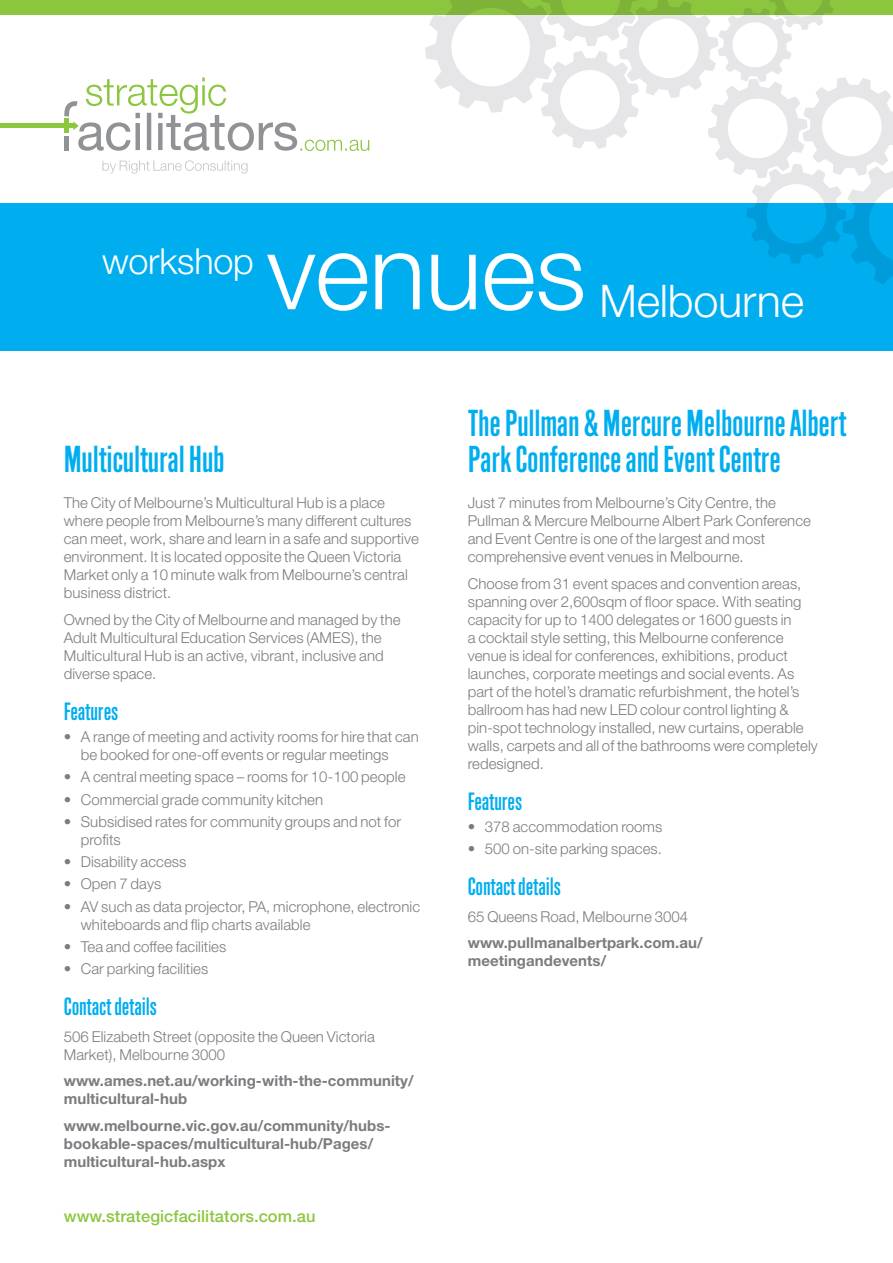
<style>
.page{position:relative;width:893px;height:1263px;background:#fff}
.page>*{position:absolute;margin:0;border:0;box-sizing:border-box;transform-origin:0 0}
.Heading_1{font:300 105.45px "Helvetica Neue LT Std";letter-spacing:-.005em;color:#fff}
.Heading_1-2{font:300 45px "Helvetica Neue LT Std";letter-spacing:-.005em;color:#fff}
.Heading_2_BLUE{font:36px/36px "Cg Alpin Gth No 1";letter-spacing:-.005em;color:#00aeef}
.Heading_1-3{font:300 36px "Helvetica Neue LT Std";letter-spacing:-.005em;color:#fff}
.Heading_4_BLUE{font:24px "Cg Alpin Gth No 1";letter-spacing:-.005em;color:#00aeef}
.Body_text{font:500 16.5px "Helvetica Neue LT Std";letter-spacing:.005em;color:#8cc63f}
.Body_text-2{font:300 15px/18px "Helvetica Neue LT Std";letter-spacing:.005em;color:#7a7c7f}
.Body_text-3{font:700 15px/18px "Helvetica Neue LT Std";letter-spacing:.005em;color:#7a7c7f}
</style>
<div class="page">
<svg style="left:425px;top:15px;width:468px;height:188px"></svg>
<div style="left:0;top:123px;width:75px;height:5px;background:#8cc63f"></div>
<svg style="left:64px;top:77px;width:305px;height:74px"></svg>
<svg style="left:102px;top:160px;width:146px;height:14px"></svg>
<div style="left:0;top:203px;width:893px;height:148px;background:#00aeef"></div>
<svg style="left:0;top:0;width:893px;height:15px;background:#89c23d"></svg>
<p class="Heading_1-3" style="left:102px;top:240px;width:153px">workshop</p>
<p class="Heading_1" style="left:267px;top:207px;width:321px">venues</p>
<p class="Heading_1-2" style="left:600px;top:273px;width:206px">Melbourne</p>
<p class="Heading_2_BLUE" style="left:64px;top:441px;width:162px">Multicultural Hub</p>
<p class="Heading_2_BLUE" style="left:468px;top:405px;width:380px">The Pullman &amp; Mercure Melbourne Albert<br>Park Conference and Event Centre</p>
<p class="Body_text-2" style="left:64px;top:494px;width:356px">The City of Melbourne’s Multicultural Hub is a place where people from Melbourne’s many different cultures can meet, work, share and learn in a safe and supportive environment. It is located opposite the Queen Victoria Market only a 10 minute walk from Melbourne’s central business district.</p>
<p class="Body_text-2" style="left:64px;top:610px;width:338px">Owned by the City of Melbourne and managed by the Adult Multicultural Education Services (AMES), the Multicultural Hub is an active, vibrant, inclusive and diverse space.</p>
<p class="Heading_4_BLUE" style="left:64px;top:697px;width:56px">Features</p>
<p class="Body_text-2" style="left:81px;top:727px;width:339px;text-indent:-17px">• A range of meeting and activity rooms for hire that can be booked for one-off events or regular meetings</p>
<p class="Body_text-2" style="left:64px;top:768px;width:343px">• A central meeting space – rooms for 10-100 people</p>
<p class="Body_text-2" style="left:64px;top:790px;width:261px">• Commercial grade community kitchen</p>
<p class="Body_text-2" style="left:81px;top:812px;width:322px;text-indent:-17px">• Subsidised rates for community groups and not for profits</p>
<p class="Body_text-2" style="left:64px;top:852px;width:124px">• Disability access</p>
<p class="Body_text-2" style="left:64px;top:875px;width:99px">• Open 7 days</p>
<p class="Body_text-2" style="left:81px;top:897px;width:341px;text-indent:-17px">• AV such as data projector, PA, microphone, electronic whiteboards and flip charts available</p>
<p class="Body_text-2" style="left:64px;top:937px;width:164px">• Tea and coffee facilities</p>
<p class="Body_text-2" style="left:64px;top:959px;width:146px">• Car parking facilities</p>
<p class="Heading_4_BLUE" style="left:64px;top:992px;width:95px">Contact details</p>
<p class="Body_text-2" style="left:64px;top:1027px;width:313px">506 Elizabeth Street (opposite the Queen Victoria<br>Market), Melbourne 3000</p>
<p class="Body_text-3" style="left:64px;top:1071px;width:351px">www.ames.net.au/working-with-the-community/ multicultural-hub</p>
<p class="Body_text-3" style="left:64px;top:1116px;width:328px">www.melbourne.vic.gov.au/community/hubs&shy;bookable-spaces/multicultural-hub/Pages/ multicultural-hub.aspx</p>
<p class="Body_text" style="left:64px;top:1206px;width:253px">www.strategicfacilitators.com.au</p>
<p class="Body_text-2" style="left:468px;top:494px;width:345px">Just 7 minutes from Melbourne’s City Centre, the Pullman &amp; Mercure Melbourne Albert Park Conference and Event Centre is one of the largest and most comprehensive event venues in Melbourne.</p>
<p class="Body_text-2" style="left:468px;top:574px;width:352px">Choose from 31 event spaces and convention areas, spanning over 2,600sqm of floor space. With seating capacity for up to 1400 delegates or 1600 guests in<br>a cocktail style setting, this Melbourne conference venue is ideal for conferences, exhibitions, product launches, corporate meetings and social events. As part of the hotel’s dramatic refurbishment, the hotel’s ballroom has had new LED colour control lighting &amp; pin-spot technology installed, new curtains, operable walls, carpets and all of the bathrooms were completely redesigned.</p>
<p class="Heading_4_BLUE" style="left:468px;top:787px;width:56px">Features</p>
<p class="Body_text-2" style="left:468px;top:817px;width:196px">• 378 accommodation rooms</p>
<p class="Body_text-2" style="left:468px;top:840px;width:196px">• 500 on-site parking spaces.</p>
<p class="Heading_4_BLUE" style="left:468px;top:872px;width:95px">Contact details</p>
<p class="Body_text-2" style="left:468px;top:907px;width:222px">65 Queens Road, Melbourne 3004</p>
<p class="Body_text-3" style="left:468px;top:934px;width:236px">www.pullmanalbertpark.com.au/ meetingandevents/</p>
</div>
